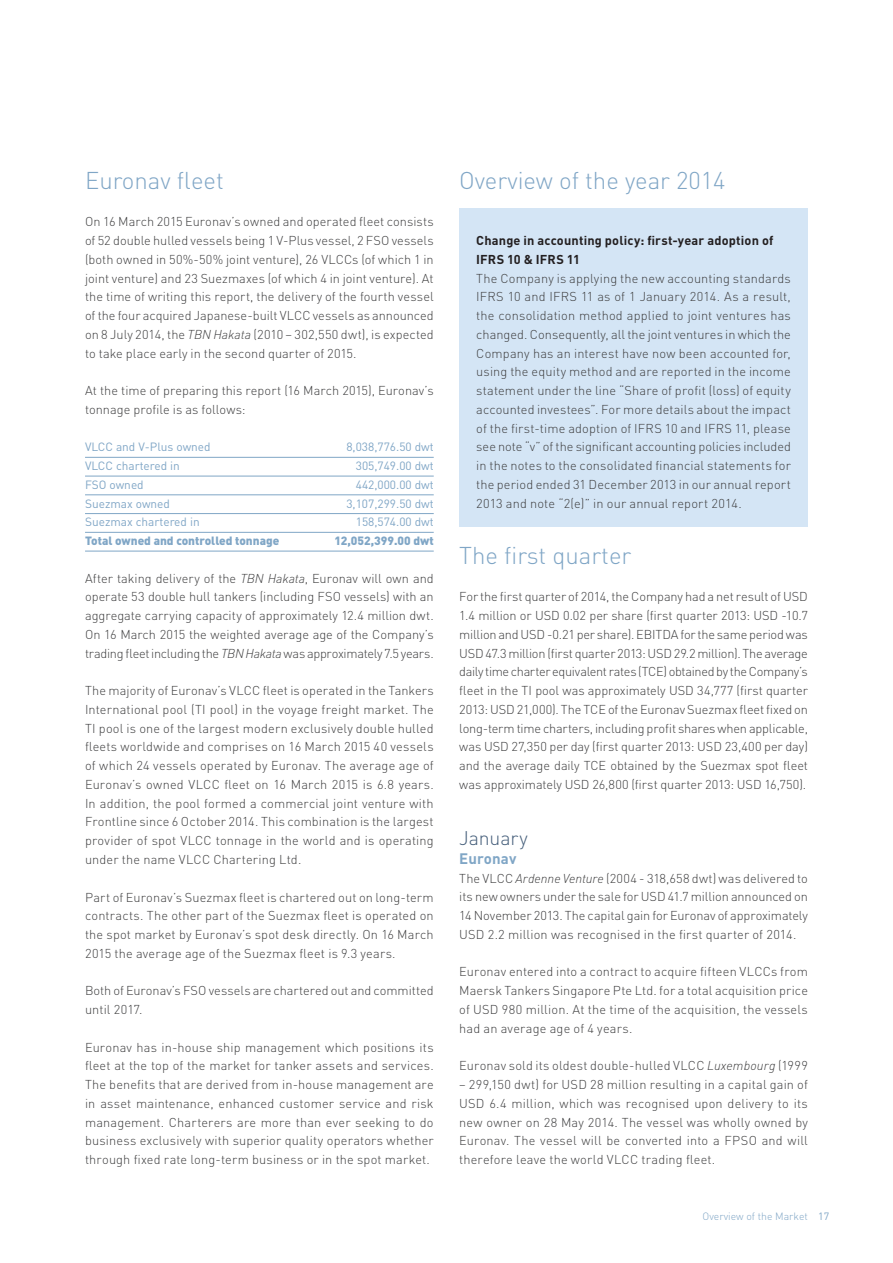
<style>
.page{position:relative;width:893px;height:1263px;background:#fff}
.page>*{position:absolute;margin:0;border:0;box-sizing:border-box;transform-origin:0 0}
.t1{font:300 24px "DIN Pro";color:#80a6c6}
.t2{font:300 19.5px "DIN Pro";letter-spacing:-.01em;color:#465f7b}
.t3{font:700 15px "DIN Pro";letter-spacing:.005em;color:#80a6c6}
.t4{font:300 12.75px/18.8px "DIN Pro";letter-spacing:.01em;color:#3e3e3f;text-align:justify}
.t5{font:700 12.75px/18.8px "DIN Pro";letter-spacing:.015em;color:#231f20}
.t6{font:11.85px "DIN Pro";color:#80a6c6}
.t7{font:900 11.85px "DIN Pro";color:#80a6c6}
.t8{font:300 10.5px "DIN Pro";color:#80a6c6}
.t9{font:10.5px "DIN Pro";color:#80a6c6}
.s1{font-family:"DIN";font-style:italic}
</style>
<div class="page">
<div style="left:459px;top:208px;width:349px;height:318px;background:#d4e5f5"></div>
<hr style="left:85px;top:457px;width:349px;height:1px;background:#80a6c6">
<hr style="left:85px;top:476px;width:349px;height:1px;background:#80a6c6">
<hr style="left:85px;top:494px;width:349px;height:1px;background:#80a6c6">
<hr style="left:85px;top:513px;width:349px;height:1px;background:#80a6c6">
<hr style="left:85px;top:532px;width:349px;height:1px;background:#80a6c6">
<hr style="left:85px;top:551px;width:349px;height:1px;background:#80a6c6">
<h1 class="t1" style="left:85px;top:164px;width:140px">Euronav fleet</h1>
<p class="t4" style="left:85px;top:212px;width:350px">On 16 March 2015 Euronav’s owned and operated fleet consists of 52 double hulled vessels being 1 V-Plus vessel, 2 FSO vessels (both owned in 50%-50% joint venture), 26 VLCCs (of which 1 in joint venture) and 23 Suezmaxes (of which 4 in joint venture). At the time of writing this report, the delivery of the fourth vessel of the four acquired Japanese-built VLCC vessels as announced on 8 July 2014, the <span class="s1">TBN Hakata</span> (2010 – 302,550 dwt), is expected to take place early in the second quarter of 2015.</p>
<p class="t4" style="left:85px;top:381px;width:350px">At the time of preparing this report (16 March 2015), Euronav’s tonnage profile is as follows:</p>
<p class="t6" style="left:85px;top:439px;width:127px">VLCC and V-Plus owned</p>
<p class="t6" style="left:346px;top:439px;width:89px">8,038,776.50 dwt</p>
<p class="t6" style="left:85px;top:458px;width:96px">VLCC chartered in</p>
<p class="t6" style="left:356px;top:458px;width:79px">305,749.00 dwt</p>
<p class="t6" style="left:85px;top:476px;width:60px">FSO owned</p>
<p class="t6" style="left:356px;top:476px;width:79px">442,000.00 dwt</p>
<p class="t6" style="left:85px;top:495px;width:87px">Suezmax owned</p>
<p class="t6" style="left:346px;top:495px;width:89px">3,107,299.50 dwt</p>
<p class="t6" style="left:85px;top:514px;width:116px">Suezmax chartered in</p>
<p class="t6" style="left:356px;top:514px;width:79px">158,574.00 dwt</p>
<p class="t7" style="left:85px;top:533px;width:196px">Total owned and controlled tonnage</p>
<p class="t7" style="left:334px;top:533px;width:101px">12,052,399.00 dwt</p>
<p class="t4" style="left:85px;top:568px;width:350px">After taking delivery of the <span class="s1">TBN Hakata</span>, Euronav will own and operate 53 double hull tankers (including FSO vessels) with an aggregate carrying capacity of approximately 12.4 million dwt.<br>On 16 March 2015 the weighted average age of the Company’s trading fleet including the <span class="s1">TBN Hakata</span> was approximately 7.5 years.</p>
<p class="t4" style="left:85px;top:681px;width:350px">The majority of Euronav’s VLCC fleet is operated in the Tankers International pool (TI pool) in the voyage freight market. The TI pool is one of the largest modern exclusively double hulled fleets worldwide and comprises on 16 March 2015 40 vessels of which 24 vessels operated by Euronav. The average age of Euronav’s owned VLCC fleet on 16 March 2015 is 6.8 years.<br>In addition, the pool formed a commercial joint venture with Frontline since 6 October 2014. This combination is the largest provider of spot VLCC tonnage in the world and is operating under the name VLCC Chartering Ltd.</p>
<p class="t4" style="left:85px;top:887px;width:350px">Part of Euronav’s Suezmax fleet is chartered out on long-term contracts. The other part of the Suezmax fleet is operated on the spot market by Euronav’s spot desk directly. On 16 March 2015 the average age of the Suezmax fleet is 9.3 years.</p>
<p class="t4" style="left:85px;top:981px;width:350px">Both of Euronav’s FSO vessels are chartered out and committed until 2017.</p>
<p class="t4" style="left:85px;top:1037px;width:350px">Euronav has in-house ship management which positions its fleet at the top of the market for tanker assets and services.<br>The benefits that are derived from in-house management are in asset maintenance, enhanced customer service and risk management. Charterers are more than ever seeking to do business exclusively with superior quality operators whether through fixed rate long-term business or in the spot market.</p>
<h1 class="t1" style="left:459px;top:164px;width:268px">Overview of the year 2014</h1>
<p class="t5" style="left:476px;top:231px;width:299px">Change in accounting policy: first-year adoption of<br>IFRS 10 &amp; IFRS 11</p>
<p class="t4" style="left:476px;top:268px;width:316px">The Company is applying the new accounting standards IFRS 10 and IFRS 11 as of 1 January 2014. As a result, the consolidation method applied to joint ventures has changed. Consequently, all the joint ventures in which the Company has an interest have now been accounted for, using the equity method and are reported in the income statement under the line “Share of profit (loss) of equity accounted investees”. For more details about the impact of the first-time adoption of IFRS 10 and IFRS 11, please see note “v” of the significant accounting policies included in the notes to the consolidated financial statements for the period ended 31 December 2013 in our annual report 2013 and note “2(e)” in our annual report 2014.</p>
<h1 class="t1" style="left:459px;top:539px;width:174px">The first quarter</h1>
<p class="t4" style="left:459px;top:587px;width:350px">For the first quarter of 2014, the Company had a net result of USD 1.4 million or USD 0.02 per share (first quarter 2013: USD -10.7 million and USD -0.21 per share). EBITDA for the same period was USD 47.3 million (first quarter 2013: USD 29.2 million). The average daily time charter equivalent rates (TCE) obtained by the Company’s fleet in the TI pool was approximately USD 34,777 (first quarter 2013: USD 21,000). The TCE of the Euronav Suezmax fleet fixed on long-term time charters, including profit shares when applicable, was USD 27,350 per day (first quarter 2013: USD 23,400 per day) and the average daily TCE obtained by the Suezmax spot fleet was approximately USD 26,800 (first quarter 2013: USD 16,750).</p>
<h2 class="t2" style="left:459px;top:825px;width:70px">January</h2>
<p class="t3" style="left:459px;top:848px;width:59px">Euronav</p>
<p class="t4" style="left:459px;top:868px;width:350px">The VLCC <span class="s1">Ardenne Venture</span> (2004 - 318,658 dwt) was delivered to its new owners under the sale for USD 41.7 million announced on 14 November 2013. The capital gain for Euronav of approximately USD 2.2 million was recognised in the first quarter of 2014.</p>
<p class="t4" style="left:459px;top:962px;width:350px">Euronav entered into a contract to acquire fifteen VLCCs from Maersk Tankers Singapore Pte Ltd. for a total acquisition price of USD 980 million. At the time of the acquisition, the vessels had an average age of 4 years.</p>
<p class="t4" style="left:459px;top:1056px;width:350px">Euronav sold its oldest double-hulled VLCC <span class="s1">Luxembourg</span> (1999</p>
<p class="t4" style="left:459px;top:1074px;width:350px">– 299,150 dwt) for USD 28 million resulting in a capital gain of USD 6.4 million, which was recognised upon delivery to its new owner on 28 May 2014. The vessel was wholly owned by Euronav. The vessel will be converted into a FPSO and will therefore leave the world VLCC trading fleet.</p>
<p class="t8" style="left:703px;top:1209px;width:107px">Overview of the Market</p>
<p class="t9" style="left:818px;top:1209px;width:12px">17</p>
</div>
